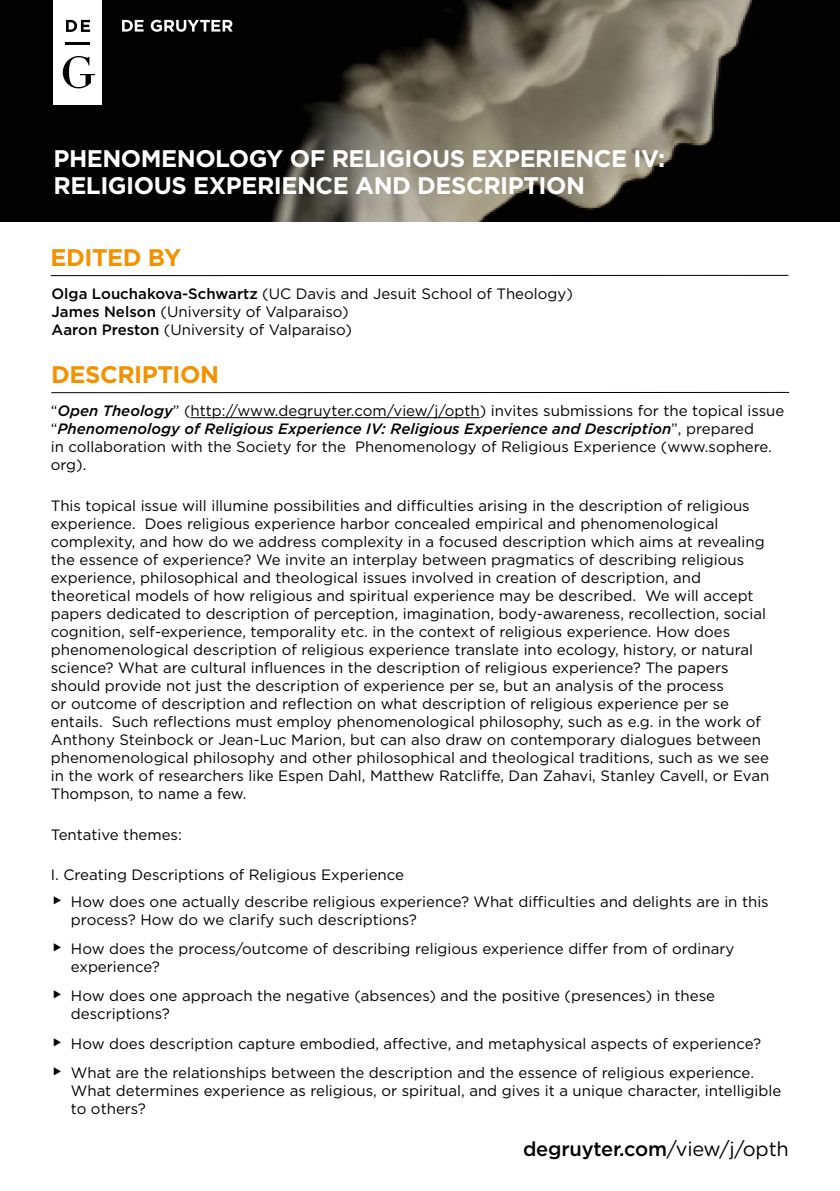
<style>
.page{position:relative;width:840px;height:1191px;background:#fff}
.page>*{position:absolute;margin:0;border:0;box-sizing:border-box;transform-origin:0 0}
.t1{font:700 24px/27px "Gotham";letter-spacing:-.02em;color:#fff}
.t2{font:700 24px "Gotham";letter-spacing:-.02em;color:#f39200}
.t3{font:500 20px "Gotham";letter-spacing:-.01em;color:#000}
.t4{font:15px/18px "Gotham";color:#000}
.s1{font-weight:500}
.s2{font-weight:500;font-style:italic}
.s3{font-weight:400}
</style>
<div class="page">
<img style="left:0;top:0;width:839px;height:221px">
<hr style="left:51px;top:392px;width:737px;height:1px;background:#000">
<hr style="left:190px;top:417px;width:289px;height:1px;background:#000">
<div style="left:54px;top:0;width:48px;height:104px;background:#fff"></div>
<hr style="left:66px;top:43px;width:24px;height:2px;background:#000">
<svg style="left:66px;top:20px;width:24px;height:12px"></svg>
<svg style="left:63px;top:56px;width:32px;height:32px"></svg>
<svg style="left:122px;top:20px;width:110px;height:12px"></svg>
<hr style="left:51px;top:275px;width:737px;height:1px;background:#000">
<h1 class="t1" style="left:53px;top:145px;width:613px">PHENOMENOLOGY OF RELIGIOUS EXPERIENCE IV:<br>RELIGIOUS EXPERIENCE AND DESCRIPTION</h1>
<h1 class="t2" style="left:51px;top:242px;width:132px">EDITED BY</h1>
<p class="t4" style="left:51px;top:284px;width:522px"><span class="s1">Olga Louchakova-Schwartz</span> (UC Davis and Jesuit School of Theology)<br><span class="s1">James Nelson</span> (University of Valparaiso)<br><span class="s1">Aaron Preston</span> (University of Valparaiso)</p>
<h1 class="t2" style="left:51px;top:359px;width:169px">DESCRIPTION</h1>
<p class="t4" style="left:51px;top:401px;width:734px">“<span class="s2">Open Theology</span>” (http://www.degruyter.com/view/j/opth) invites submissions for the topical issue “<span class="s2">Phenomenology of Religious Experience IV: Religious Experience and Description</span>”, prepared<br>in collaboration with the Society for the Phenomenology of Religious Experience (www.sophere. org).</p>
<p class="t4" style="left:51px;top:496px;width:719px">This topical issue will illumine possibilities and difficulties arising in the description of religious experience. Does religious experience harbor concealed empirical and phenomenological complexity, and how do we address complexity in a focused description which aims at revealing the essence of experience? We invite an interplay between pragmatics of describing religious experience, philosophical and theological issues involved in creation of description, and theoretical models of how religious and spiritual experience may be described. We will accept papers dedicated to description of perception, imagination, body-awareness, recollection, social cognition, self-experience, temporality etc. in the context of religious experience. How does phenomenological description of religious experience translate into ecology, history, or natural science? What are cultural influences in the description of religious experience? The papers should provide not just the description of experience per se, but an analysis of the process<br>or outcome of description and reflection on what description of religious experience per se entails. Such reflections must employ phenomenological philosophy, such as e.g. in the work of Anthony Steinbock or Jean-Luc Marion, but can also draw on contemporary dialogues between phenomenological philosophy and other philosophical and theological traditions, such as we see in the work of researchers like Espen Dahl, Matthew Ratcliffe, Dan Zahavi, Stanley Cavell, or Evan Thompson, to name a few.</p>
<p class="t4" style="left:51px;top:825px;width:132px">Tentative themes:</p>
<p class="t4" style="left:51px;top:865px;width:354px">I. Creating Descriptions of Religious Experience</p>
<p class="t4" style="left:71px;top:892px;width:699px">How does one actually describe religious experience? What difficulties and delights are in this process? How do we clarify such descriptions?</p>
<p class="t4" style="left:71px;top:939px;width:664px">How does the process/outcome of describing religious experience differ from of ordinary experience?</p>
<p class="t4" style="left:71px;top:986px;width:645px">How does one approach the negative (absences) and the positive (presences) in these descriptions?</p>
<p class="t4" style="left:71px;top:1028px;width:691px;line-height:29.4px">How does description capture embodied, affective, and metaphysical aspects of experience?<br>What are the relationships between the description and the essence of religious experience.</p>
<p class="t4" style="left:71px;top:1081px;width:711px">What determines experience as religious, or spiritual, and gives it a unique character, intelligible to others?</p>
<h2 class="t3" style="left:522px;top:1135px;width:267px">degruyter.com<span class="s3">/view/j/opth</span></h2>
</div>
